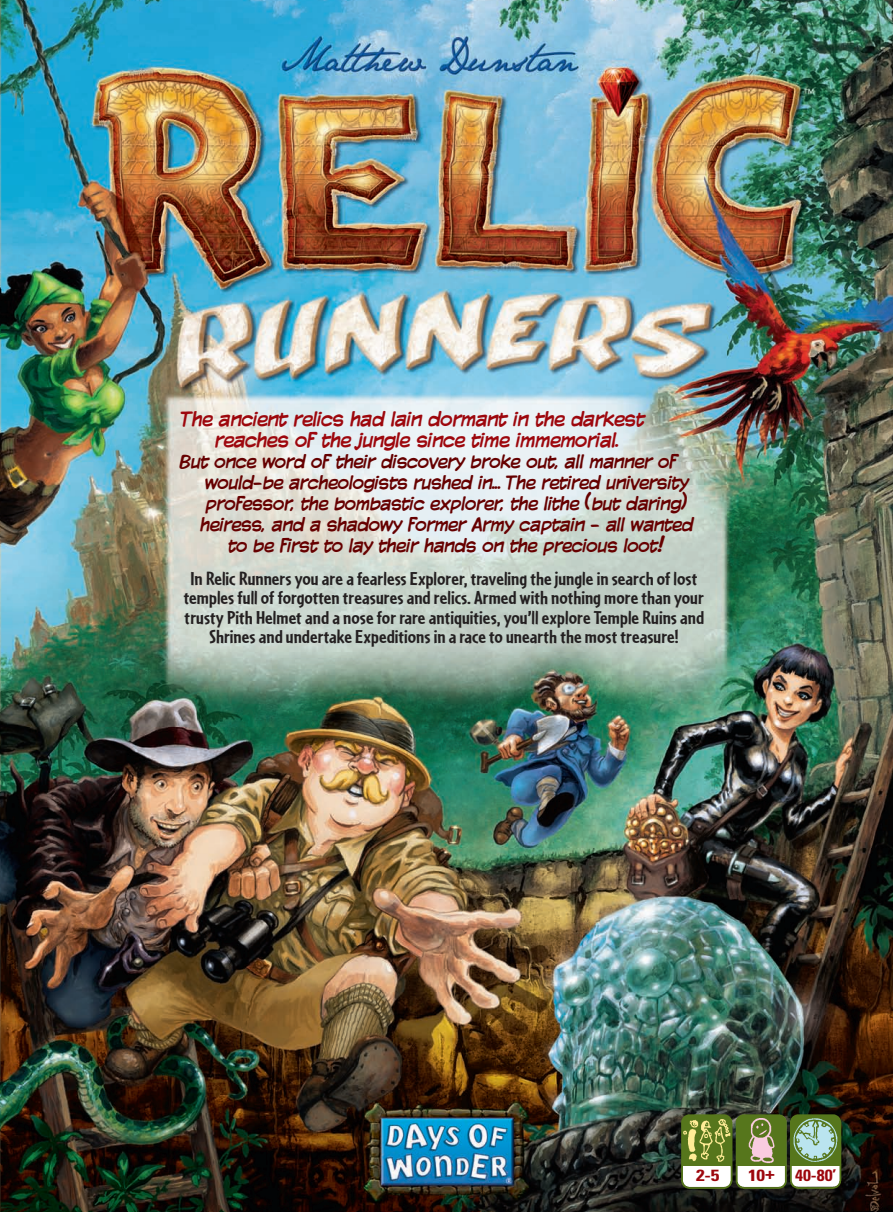
<style>
.page{position:relative;width:893px;height:1212px;background:#fff}
.page>*{position:absolute;margin:0;border:0;box-sizing:border-box;transform-origin:0 0}
.t1{font:21.75px/21px "Komika Display";color:#9d070d;text-align:center;scale:.85 1}
.t2{font:20.25px "Komika Display";color:#600;scale:.85 1}
.t3{font:700 19.5px/19.5px "Cafeteria";color:#231f20;text-align:center;scale:1.1 1}
.t4{font:700 condensed 16.2px "Univers";color:#9d070d;scale:1.2 1}
</style>
<div class="page">
<img style="left:0;top:0;width:893px;height:1212px">
<img style="left:675px;top:1110px;width:174px;height:83px">
<p class="t1" style="left:181px;top:410px;width:546px">The ancient relics had lain dormant in the darkest reaches of the jungle since time immemorial.</p>
<p class="t2" style="left:179px;top:454px;width:587px">But once word of their discovery broke out, all manner of</p>
<p class="t2" style="left:204px;top:475px;width:571px">would-be archeologists rushed in... The retired university</p>
<p class="t2" style="left:205px;top:496px;width:569px">professor, the bombastic explorer, the lithe (but daring)</p>
<p class="t2" style="left:200px;top:517px;width:582px">heiress, and a shadowy former Army captain - all wanted</p>
<p class="t2" style="left:228px;top:538px;width:516px">to be first to lay their hands on the precious loot!</p>
<p class="t3" style="left:184px;top:570px;width:475px">In Relic Runners you are a fearless Explorer, traveling the jungle in search of lost temples full of forgotten treasures and relics. Armed with nothing more than your trusty Pith Helmet and a nose for rare antiquities, you’ll explore Temple Ruins and Shrines and undertake Expeditions in a race to unearth the most treasure!</p>
<p class="t4" style="left:696px;top:1169px;width:21px">2-5</p>
<p class="t4" style="left:748px;top:1169px;width:75px">10+ 40-80’</p>
</div>
